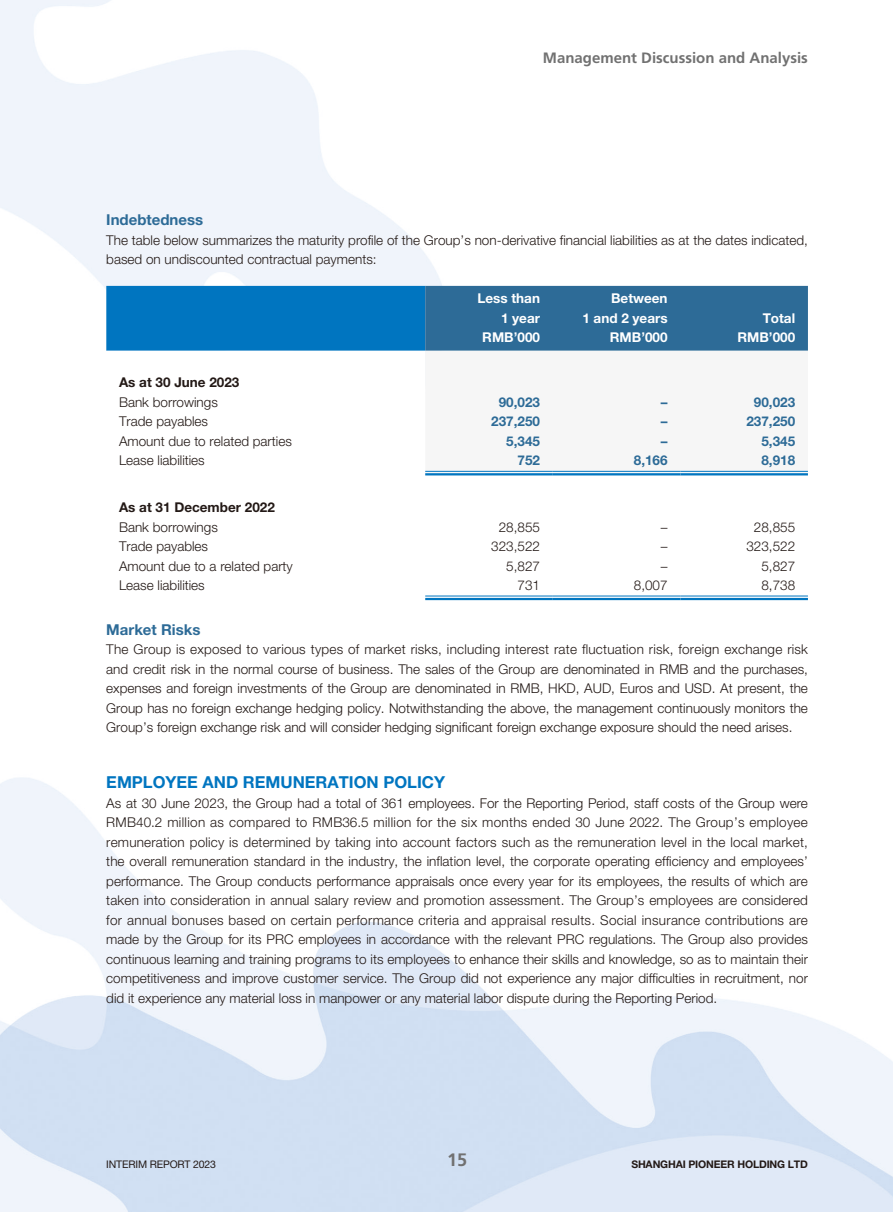
<style>
.page{position:relative;width:893px;height:1212px;background:#fff}
.page>*{position:absolute;margin:0;border:0;box-sizing:border-box;transform-origin:0 0}
.t1{font:700 18px "Frutiger LT Std";color:#717171}
.t2{font:700 16.5px "Helvetica Neue LT Std";color:#0075c0}
.t3{font:700 15px "Frutiger LT Std";color:#717171}
.t4{font:700 15px "Helvetica Neue LT Std";color:#2d6b97}
.t5{font:300 13.5px/19.5px "Helvetica Neue LT Std";color:#231916;text-align:justify}
.t6{font:700 13.5px/19.5px "Helvetica Neue LT Std";color:#fff;text-align:right}
.t7{font:700 13.5px "Helvetica Neue LT Std";color:#2d6b97}
.t8{font:700 13.5px "Helvetica Neue LT Std";color:#231916}
.t9{font:700 10.5px "Helvetica Neue LT Std";letter-spacing:-.015em;color:#231916}
.t10{font:10.5px "Helvetica Neue LT Std";letter-spacing:-.015em;color:#231916}
</style>
<div class="page">
<svg style="left:106px;top:286px;width:702px;height:65px;background:#1a70aa"></svg>
<svg style="left:425px;top:475px;width:383px;height:123px"></svg>
<div style="left:425px;top:351px;width:383px;height:122px;background:#f6f6f6"></div>
<hr style="left:425px;top:471px;width:128px;height:1px;background:#0075c0">
<hr style="left:425px;top:473px;width:128px;height:2px;background:#0075c0">
<hr style="left:553px;top:471px;width:127px;height:1px;background:#0075c0">
<hr style="left:553px;top:473px;width:127px;height:2px;background:#0075c0">
<hr style="left:680px;top:471px;width:128px;height:1px;background:#0075c0">
<hr style="left:680px;top:473px;width:128px;height:2px;background:#0075c0">
<hr style="left:425px;top:596px;width:128px;height:1px;background:#0075c0">
<hr style="left:425px;top:598px;width:128px;height:2px;background:#0075c0">
<hr style="left:553px;top:596px;width:127px;height:1px;background:#0075c0">
<hr style="left:553px;top:598px;width:127px;height:2px;background:#0075c0">
<hr style="left:680px;top:596px;width:128px;height:1px;background:#0075c0">
<hr style="left:680px;top:598px;width:128px;height:2px;background:#0075c0">
<p class="t3" style="left:543px;top:51px;width:267px">Management Discussion and Analysis</p>
<p class="t4" style="left:106px;top:214px;width:98px">Indebtedness</p>
<p class="t5" style="left:106px;top:232px;width:703px">The table below summarizes the maturity profile of the Group’s non-derivative financial liabilities as at the dates indicated, based on undiscounted contractual payments:</p>
<p class="t6" style="left:477px;top:290px;width:64px">Less than<br>1 year</p>
<p class="t6" style="left:582px;top:290px;width:87px">Between<br>1 and 2 years</p>
<p class="t6" style="left:763px;top:310px;width:34px">Total</p>
<p class="t6" style="left:482px;top:329px;width:59px">RMB’000</p>
<p class="t6" style="left:610px;top:329px;width:59px">RMB’000</p>
<p class="t6" style="left:737px;top:329px;width:59px">RMB’000</p>
<p class="t8" style="left:119px;top:378px;width:122px">As at 30 June 2023</p>
<p class="t5" style="left:119px;top:394px;width:100px">Bank borrowings</p>
<p class="t7" style="left:499px;top:397px;width:43px">90,023</p>
<p class="t7" style="left:661px;top:397px;width:8px">–</p>
<p class="t7" style="left:754px;top:397px;width:43px">90,023</p>
<p class="t5" style="left:119px;top:414px;width:91px">Trade payables</p>
<p class="t7" style="left:491px;top:417px;width:50px">237,250</p>
<p class="t7" style="left:661px;top:417px;width:8px">–</p>
<p class="t7" style="left:746px;top:417px;width:50px">237,250</p>
<p class="t5" style="left:119px;top:433px;width:174px">Amount due to related parties</p>
<p class="t7" style="left:506px;top:436px;width:35px">5,345</p>
<p class="t7" style="left:661px;top:436px;width:8px">–</p>
<p class="t7" style="left:761px;top:436px;width:35px">5,345</p>
<p class="t5" style="left:119px;top:453px;width:87px">Lease liabilities</p>
<p class="t7" style="left:517px;top:456px;width:24px">752</p>
<p class="t7" style="left:634px;top:456px;width:35px">8,166</p>
<p class="t7" style="left:761px;top:456px;width:35px">8,918</p>
<p class="t8" style="left:119px;top:502px;width:157px">As at 31 December 2022</p>
<p class="t5" style="left:119px;top:519px;width:100px">Bank borrowings</p>
<p class="t5" style="left:499px;top:519px;width:43px">28,855</p>
<p class="t5" style="left:661px;top:519px;width:8px">–</p>
<p class="t5" style="left:754px;top:519px;width:43px">28,855</p>
<p class="t5" style="left:119px;top:538px;width:91px">Trade payables</p>
<p class="t5" style="left:491px;top:538px;width:50px">323,522</p>
<p class="t5" style="left:661px;top:538px;width:8px">–</p>
<p class="t5" style="left:746px;top:538px;width:50px">323,522</p>
<p class="t5" style="left:119px;top:558px;width:175px">Amount due to a related party</p>
<p class="t5" style="left:506px;top:558px;width:35px">5,827</p>
<p class="t5" style="left:661px;top:558px;width:8px">–</p>
<p class="t5" style="left:761px;top:558px;width:35px">5,827</p>
<p class="t5" style="left:119px;top:577px;width:87px">Lease liabilities</p>
<p class="t5" style="left:517px;top:577px;width:24px">731</p>
<p class="t5" style="left:634px;top:577px;width:35px">8,007</p>
<p class="t5" style="left:761px;top:577px;width:35px">8,738</p>
<p class="t4" style="left:106px;top:624px;width:96px">Market Risks</p>
<p class="t5" style="left:106px;top:641px;width:703px">The Group is exposed to various types of market risks, including interest rate fluctuation risk, foreign exchange risk and credit risk in the normal course of business. The sales of the Group are denominated in RMB and the purchases, expenses and foreign investments of the Group are denominated in RMB, HKD, AUD, Euros and USD. At present, the Group has no foreign exchange hedging policy. Notwithstanding the above, the management continuously monitors the Group’s foreign exchange risk and will consider hedging significant foreign exchange exposure should the need arises.</p>
<p class="t2" style="left:106px;top:776px;width:340px">EMPLOYEE AND REMUNERATION POLICY</p>
<p class="t5" style="left:106px;top:795px;width:703px">As at 30 June 2023, the Group had a total of 361 employees. For the Reporting Period, staff costs of the Group were RMB40.2 million as compared to RMB36.5 million for the six months ended 30 June 2022. The Group’s employee remuneration policy is determined by taking into account factors such as the remuneration level in the local market, the overall remuneration standard in the industry, the inflation level, the corporate operating efficiency and employees’ performance. The Group conducts performance appraisals once every year for its employees, the results of which are taken into consideration in annual salary review and promotion assessment. The Group’s employees are considered for annual bonuses based on certain performance criteria and appraisal results. Social insurance contributions are made by the Group for its PRC employees in accordance with the relevant PRC regulations. The Group also provides continuous learning and training programs to its employees to enhance their skills and knowledge, so as to maintain their competitiveness and improve customer service. The Group did not experience any major difficulties in recruitment, nor did it experience any material loss in manpower or any material labor dispute during the Reporting Period.</p>
<p class="t10" style="left:106px;top:1160px;width:111px">INTERIM REPORT 2023</p>
<h1 class="t1" style="left:447px;top:1151px;width:22px">15</h1>
<p class="t9" style="left:631px;top:1160px;width:178px">SHANGHAI PIONEER HOLDING LTD</p>
</div>
